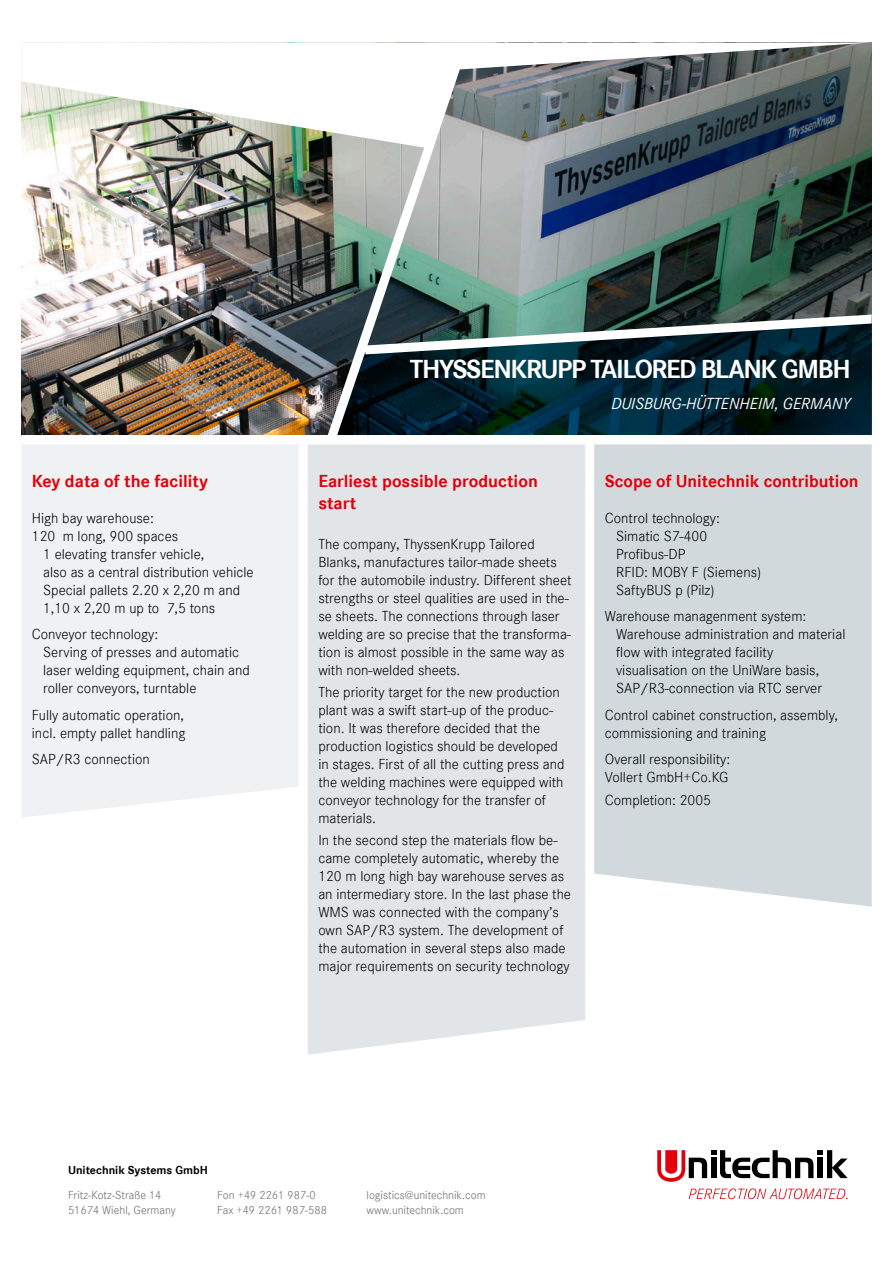
<style>
.page{position:relative;width:893px;height:1263px;background:#fff}
.page>*{position:absolute;margin:0;border:0;box-sizing:border-box;transform-origin:0 0}
.t1{font:700 27px "Corporate SW01";letter-spacing:-.05em;color:#fff}
.t2{font:700 18px/21.6px "Corporate SW01";color:#e3000a}
.t3{font:italic 16.5px "Corporate S";color:#fff}
.t4{font:300 15px/18px "Corporate SW01";color:#000}
.t5{font:300 12px/14.4px "Corporate SW01";color:#6d6d6d}
.t6{font:700 12px "Corporate SW01";color:#000}
</style>
<div class="page">
<img style="left:21px;top:43px;width:851px;height:1157px">
<svg style="left:657px;top:1150px;width:191px;height:32px"></svg>
<svg style="left:689px;top:1188px;width:159px;height:11px"></svg>
<div style="left:594px;top:444px;width:278px;height:463px;background:#d2d9dd"></div>
<div style="left:21px;top:444px;width:278px;height:373px;background:#eff1f3"></div>
<div style="left:308px;top:444px;width:277px;height:610px;background:#e1e5e8"></div>
<p class="t2" style="left:32px;top:470px;width:178px">Key data of the facility</p>
<p class="t4" style="left:32px;top:509px;width:123px">High bay warehouse:</p>
<p class="t4" style="left:32px;top:527px;width:148px">120 m long, 900 spaces</p>
<p class="t4" style="left:43px;top:545px;width:163px">1 elevating transfer vehicle,</p>
<p class="t4" style="left:43px;top:563px;width:212px">also as a central distribution vehicle</p>
<p class="t4" style="left:43px;top:581px;width:198px">Special pallets 2.20 x 2,20 m and</p>
<p class="t4" style="left:43px;top:599px;width:173px">1,10 x 2,20 m up to 7,5 tons</p>
<p class="t4" style="left:43px;top:625px;width:208px;text-indent:-11px">Conveyor technology:<br>Serving of presses and automatic laser welding equipment, chain and roller conveyors, turntable</p>
<p class="t4" style="left:32px;top:706px;width:155px">Fully automatic operation, incl. empty pallet handling</p>
<p class="t4" style="left:32px;top:750px;width:120px">SAP/R3 connection</p>
<h1 class="t1" style="left:410px;top:354px;width:442px">THYSSENKRUPP TAILORED BLANK GMBH</h1>
<p class="t3" style="left:611px;top:394px;width:241px">DUISBURG-HÜTTENHEIM, GERMANY</p>
<p class="t2" style="left:318px;top:470px;width:221px">Earliest possible production start</p>
<p class="t4" style="left:318px;top:535px;width:255px">The company, ThyssenKrupp Tailored Blanks, manufactures tailor-made sheets for the automobile industry. Different sheet strengths or steel qualities are used in the&shy;se sheets. The connections through laser welding are so precise that the transforma&shy;tion is almost possible in the same way as with non-welded sheets.</p>
<p class="t4" style="left:318px;top:683px;width:248px">The priority target for the new production plant was a swift start-up of the produc&shy;tion. It was therefore decided that the production logistics should be developed in stages. First of all the cutting press and the welding machines were equipped with conveyor technology for the transfer of materials.</p>
<p class="t4" style="left:318px;top:831px;width:254px">In the second step the materials flow be&shy;came completely automatic, whereby the 120 m long high bay warehouse serves as an intermediary store. In the last phase the WMS was connected with the company’s own SAP/R3 system. The development of the automation in several steps also made major requirements on security technology</p>
<p class="t2" style="left:605px;top:470px;width:255px">Scope of Unitechnik contribution</p>
<p class="t4" style="left:616px;top:509px;width:147px;text-indent:-11px">Control technology:<br>Simatic S7-400<br>Profibus-DP<br>RFID: MOBY F (Siemens)<br>SaftyBUS p (Pilz)</p>
<p class="t4" style="left:616px;top:607px;width:231px;text-indent:-11px">Warehouse managenment system:<br>Warehouse administration and material flow with integrated facility visualisation on the UniWare basis, SAP/R3-connection via RTC server</p>
<p class="t4" style="left:605px;top:706px;width:235px">Control cabinet construction, assembly, commissioning and training</p>
<p class="t4" style="left:605px;top:750px;width:127px">Overall responsibility:<br>Vollert GmbH+Co.KG</p>
<p class="t4" style="left:605px;top:791px;width:108px">Completion: 2005</p>
<p class="t6" style="left:68px;top:1163px;width:141px">Unitechnik Systems GmbH</p>
<p class="t5" style="left:68px;top:1188px;width:109px">Fritz-Kotz-Straße 14<br>51674 Wiehl, Germany</p>
<p class="t5" style="left:217px;top:1188px;width:111px">Fon +49 2261 987-0<br>Fax +49 2261 987-588</p>
<p class="t5" style="left:367px;top:1188px;width:121px">logistics@unitechnik.com www.unitechnik.com</p>
</div>
